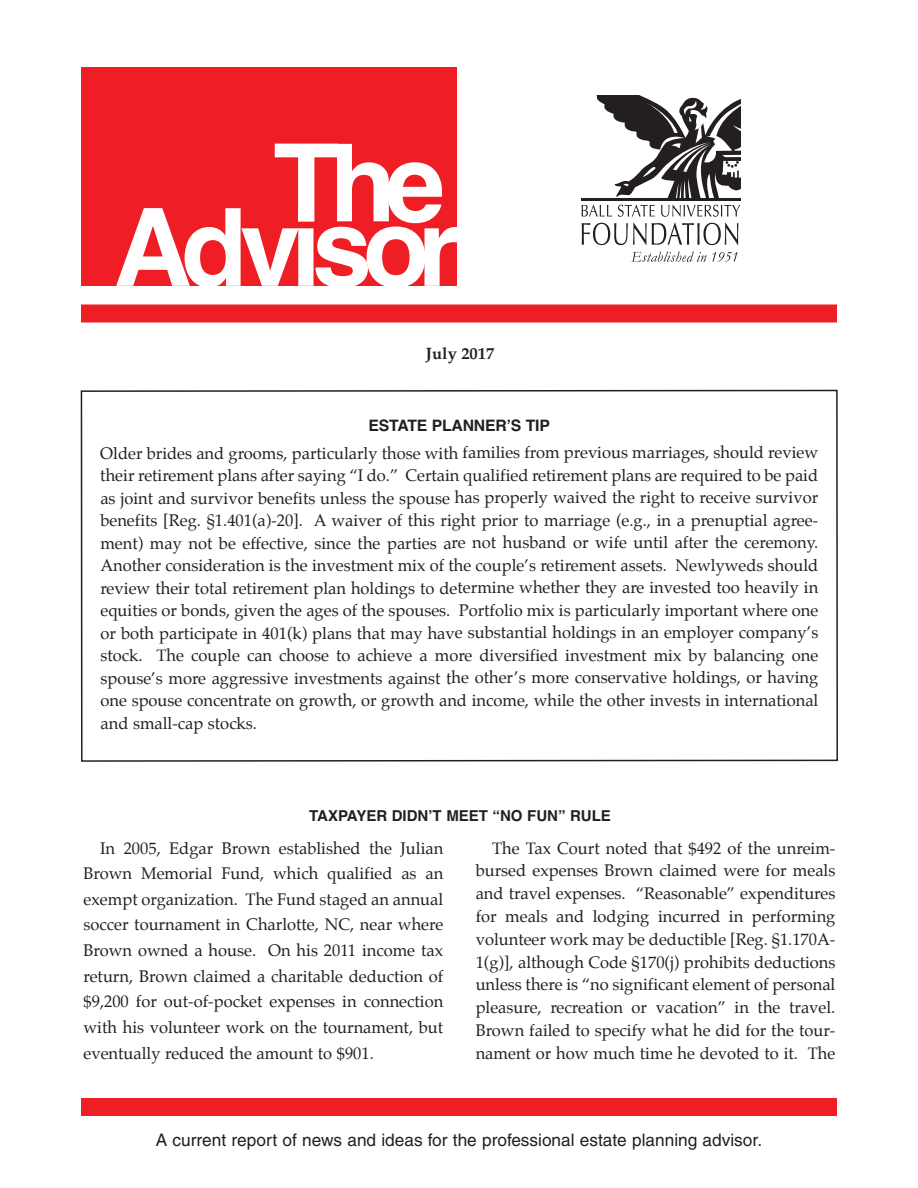
<style>
.page{position:relative;width:918px;height:1188px;background:#fff}
.page>*{position:absolute;margin:0;border:0;box-sizing:border-box;transform-origin:0 0}
.t1{font:700 108px "Helvetica";letter-spacing:-.085em;color:#fff}
.t2{font:17.25px "Helvetica";color:#231f20}
.t3{font:16.5px/22.5px "Palatino";color:#231f20;text-align:justify}
.t4{font:700 16.5px "Palatino";color:#231f20}
.t5{font:700 15.75px "Helvetica";letter-spacing:-.015em;color:#231f20}
.t6{font:700 15px "Helvetica";color:#231f20}
.s1{font-size:69px;color:#ee1e24}
</style>
<div class="page">
<div style="left:81px;top:68px;width:376px;height:218px;background:#ee1e24"></div>
<div style="left:81px;top:1098px;width:756px;height:18px;background:#ee1e24"></div>
<div style="left:81px;top:304px;width:756px;height:18px;background:#ee1e24"></div>
<svg style="left:631px;top:252px;width:107px;height:10px"></svg>
<svg style="left:582px;top:95px;width:158px;height:122px"></svg>
<svg style="left:582px;top:223px;width:156px;height:22px"></svg>
<hr style="left:581px;top:198px;width:159px;height:2px;background:#231f20">
<svg style="left:80px;top:389px;width:758px;height:373px"></svg>
<h1 class="t1" style="left:273px;top:121px;width:188px">The<span class="s1">|</span></h1>
<h1 class="t1" style="left:113px;top:185px;width:348px">Advisor</h1>
<p class="t4" style="left:426px;top:347px;width:70px">July 2017</p>
<p class="t5" style="left:368px;top:416px;width:183px">ESTATE PLANNER’S TIP</p>
<p class="t3" style="left:100px;top:443px;width:720px">Older brides and grooms, particularly those with families from previous marriages, should review their retirement plans after saying “I do.” Certain qualified retirement plans are required to be paid as joint and survivor benefits unless the spouse has properly waived the right to receive survivor benefits [Reg. §1.401(a)-20]. A waiver of this right prior to marriage (e.g., in a prenuptial agree&shy;ment) may not be effective, since the parties are not husband or wife until after the ceremony.<br>Another consideration is the investment mix of the couple’s retirement assets. Newlyweds should review their total retirement plan holdings to determine whether they are invested too heavily in equities or bonds, given the ages of the spouses. Portfolio mix is particularly important where one or both participate in 401(k) plans that may have substantial holdings in an employer company’s stock. The couple can choose to achieve a more diversified investment mix by balancing one spouse’s more aggressive investments against the other’s more conservative holdings, or having one spouse concentrate on growth, or growth and income, while the other invests in international and small-cap stocks.</p>
<p class="t6" style="left:309px;top:807px;width:303px">TAXPAYER DIDN’T MEET “NO FUN” RULE</p>
<p class="t3" style="left:84px;top:836px;width:361px;line-height:25.7px;text-indent:17px">In 2005, Edgar Brown established the Julian Brown Memorial Fund, which qualified as an exempt organization. The Fund staged an annual soccer tournament in Charlotte, NC, near where Brown owned a house. On his 2011 income tax return, Brown claimed a charitable deduction of $9,200 for out-of-pocket expenses in connection with his volunteer work on the tournament, but eventually reduced the amount to $901.</p>
<p class="t3" style="left:476px;top:838px;width:361px;text-indent:17px">The Tax Court noted that $492 of the unreim&shy;bursed expenses Brown claimed were for meals and travel expenses. “Reasonable” expenditures for meals and lodging incurred in performing volunteer work may be deductible [Reg. §1.170A-1(g)], although Code §170(j) prohibits deductions unless there is “no significant element of personal pleasure, recreation or vacation” in the travel.<br>Brown failed to specify what he did for the tour&shy;nament or how much time he devoted to it. The</p>
<p class="t2" style="left:156px;top:1133px;width:608px">A current report of news and ideas for the professional estate planning advisor.</p>
</div>
